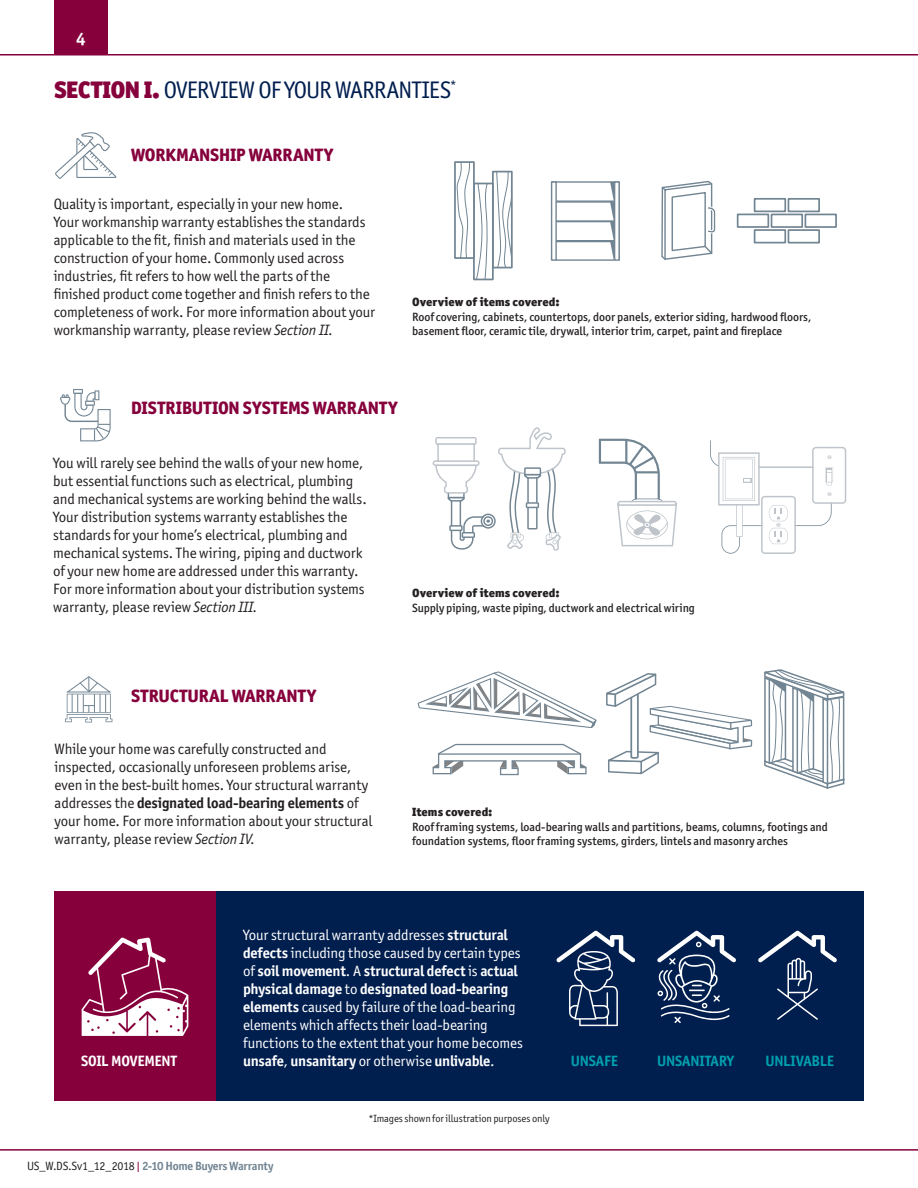
<style>
.page{position:relative;width:918px;height:1188px;background:#fff}
.page>*{position:absolute;margin:0;border:0;box-sizing:border-box;transform-origin:0 0}
.t1{font:24px "Officina Sans ITC Std";letter-spacing:-.035em;color:#001e4e}
.t2{font:800 18px "Officina Sans ITC Std";letter-spacing:-.01em;color:#86013c}
.t3{font:700 18px "Officina Sans ITC Std";color:#fff}
.t4{font:15px/18px "Officina Sans ITC Std";letter-spacing:-.005em;color:#231f20}
.t5{font:15px/18px "Officina Sans ITC Std";letter-spacing:-.005em;color:#fff}
.t6{font:700 15px "Officina Sans ITC Std";letter-spacing:-.015em;color:#fff}
.t7{font:700 15px "Officina Sans ITC Std";letter-spacing:-.01em;color:#00a0af}
.t8{font:500 12px/14.4px "Officina Sans ITC Std";color:#231f20}
.t9{font:900 12px "Officina Sans ITC Std";color:#231f20}
.t10{font:700 12px "Officina Sans ITC Std";letter-spacing:-.025em;color:#728593}
.t11{font:10.5px "Officina Sans ITC Std";letter-spacing:-.01em;color:#231f20}
.s1{font-weight:900;color:#86013c}
.s2{font-style:italic}
.s3{font-weight:700}
.s4{font-weight:400}
.s5{font-weight:400;color:#231f20}
.s6{font-weight:400;color:#86013c}
</style>
<div class="page">
<hr style="left:0;top:1149px;width:918px;height:2px;background:#86013c">
<hr style="left:0;top:54px;width:918px;height:2px;background:#86013c">
<div style="left:54px;top:0;width:54px;height:54px;background:#86013c"></div>
<div style="left:54px;top:891px;width:810px;height:210px;background:#001e4e"></div>
<div style="left:54px;top:891px;width:162px;height:210px;background:#86013c"></div>
<svg style="left:81px;top:937px;width:107px;height:99px"></svg>
<svg style="left:556px;top:931px;width:79px;height:95px"></svg>
<svg style="left:758px;top:931px;width:79px;height:89px"></svg>
<svg style="left:657px;top:931px;width:79px;height:92px"></svg>
<svg style="left:661px;top:180px;width:55px;height:80px"></svg>
<div style="left:551px;top:181px;width:69px;height:21px;border:1px solid #728593"></div>
<div style="left:551px;top:201px;width:69px;height:21px;border:1px solid #728593"></div>
<div style="left:551px;top:221px;width:69px;height:20px;border:1px solid #728593"></div>
<div style="left:551px;top:241px;width:69px;height:20px;border:1px solid #728593"></div>
<hr style="left:615px;top:182px;width:4px;height:78px;background:#fff">
<div style="left:614px;top:181px;width:6px;height:80px;border:1px solid #728593"></div>
<hr style="left:552px;top:182px;width:4px;height:78px;background:#fff">
<div style="left:551px;top:181px;width:6px;height:80px;border:1px solid #728593"></div>
<svg style="left:610px;top:182px;width:5px;height:79px"></svg>
<div style="left:737px;top:214px;width:32px;height:14px;border:2px solid #728593"></div>
<div style="left:771px;top:214px;width:32px;height:14px;border:2px solid #728593"></div>
<div style="left:754px;top:198px;width:32px;height:14px;border:2px solid #728593"></div>
<div style="left:788px;top:198px;width:32px;height:14px;border:2px solid #728593"></div>
<div style="left:754px;top:229px;width:32px;height:14px;border:2px solid #728593"></div>
<div style="left:788px;top:229px;width:32px;height:15px;border:2px solid #728593"></div>
<div style="left:805px;top:214px;width:32px;height:14px;border:2px solid #728593"></div>
<div style="left:492px;top:171px;width:21px;height:97px;border:2px solid #728593"></div>
<div style="left:473px;top:183px;width:21px;height:97px;border:2px solid #728593"></div>
<div style="left:454px;top:161px;width:21px;height:98px;border:2px solid #728593"></div>
<svg style="left:456px;top:161px;width:33px;height:120px"></svg>
<svg style="left:496px;top:170px;width:17px;height:99px"></svg>
<svg style="left:55px;top:132px;width:62px;height:47px"></svg>
<svg style="left:599px;top:439px;width:78px;height:107px"></svg>
<svg style="left:433px;top:427px;width:133px;height:124px"></svg>
<svg style="left:710px;top:440px;width:136px;height:114px"></svg>
<svg style="left:60px;top:389px;width:51px;height:52px"></svg>
<svg style="left:432px;top:743px;width:155px;height:33px"></svg>
<svg style="left:418px;top:671px;width:179px;height:57px"></svg>
<svg style="left:606px;top:673px;width:146px;height:102px"></svg>
<svg style="left:764px;top:669px;width:81px;height:120px"></svg>
<svg style="left:65px;top:676px;width:47px;height:46px"></svg>
<p class="t3" style="left:76px;top:28px;width:11px">4</p>
<p class="t1" style="left:54px;top:76px;width:404px"><span class="s1">SECTION I.</span> OVERVIEW OF YOUR WARRANTIES<sup>*</sup></p>
<p class="t2" style="left:131px;top:144px;width:204px">WORKMANSHIP WARRANTY</p>
<p class="t4" style="left:54px;top:195px;width:323px">Quality is important, especially in your new home.<br>Your workmanship warranty establishes the standards applicable to the fit, finish and materials used in the construction of your home. Commonly used across industries, fit refers to how well the parts of the finished product come together and finish refers to the completeness of work. For more information about your workmanship warranty, please review <span class="s2">Section II.</span></p>
<p class="t9" style="left:412px;top:294px;width:149px">Overview of items covered:</p>
<p class="t8" style="left:412px;top:309px;width:401px">Roof covering, cabinets, countertops, door panels, exterior siding, hardwood floors, basement floor, ceramic tile, drywall, interior trim, carpet, paint and fireplace</p>
<p class="t2" style="left:131px;top:397px;width:268px">DISTRIBUTION SYSTEMS WARRANTY</p>
<p class="t4" style="left:53px;top:454px;width:315px">You will rarely see behind the walls of your new home, but essential functions such as electrical, plumbing and mechanical systems are working behind the walls.<br>Your distribution systems warranty establishes the standards for your home’s electrical, plumbing and mechanical systems. The wiring, piping and ductwork of your new home are addressed under this warranty.<br>For more information about your distribution systems warranty, please review <span class="s2">Section III.</span></p>
<p class="t9" style="left:412px;top:585px;width:149px">Overview of items covered:</p>
<p class="t8" style="left:412px;top:600px;width:284px">Supply piping, waste piping, ductwork and electrical wiring</p>
<p class="t2" style="left:131px;top:684px;width:187px">STRUCTURAL WARRANTY</p>
<p class="t4" style="left:55px;top:740px;width:319px">While your home was carefully constructed and inspected, occasionally unforeseen problems arise, even in the best-built homes. Your structural warranty addresses the <span class="s3">designated load-bearing elements</span> of your home. For more information about your structural warranty, please review <span class="s2">Section IV.</span></p>
<p class="t9" style="left:412px;top:804px;width:82px">Items covered:</p>
<p class="t8" style="left:412px;top:819px;width:417px">Roof framing systems, load-bearing walls and partitions, beams, columns, footings and foundation systems, floor framing systems, girders, lintels and masonry arches</p>
<p class="t5" style="left:243px;top:926px;width:281px">Your structural warranty addresses <span class="s3">structural defects</span> including those caused by certain types of <span class="s3">soil movement</span>. A <span class="s3">structural defect</span> is <span class="s3">actual physical damage</span> to <span class="s3">designated load-bearing elements</span> caused by failure of the load-bearing elements which affects their load-bearing functions to the extent that your home becomes</p>
<p class="t6" style="left:81px;top:1052px;width:98px">SOIL MOVEMENT</p>
<p class="t6" style="left:243px;top:1052px;width:253px">unsafe<span class="s4">,</span> unsanitary <span class="s4">or otherwise</span> unlivable<span class="s4">.</span></p>
<p class="t7" style="left:571px;top:1052px;width:49px">UNSAFE</p>
<p class="t7" style="left:657px;top:1052px;width:79px">UNSANITARY</p>
<p class="t7" style="left:766px;top:1052px;width:70px">UNLIVABLE</p>
<p class="t10" style="left:27px;top:1159px;width:248px"><span class="s5">US_W.DS.Sv1_12_2018</span> <span class="s6">|</span> 2-10 Home Buyers Warranty</p>
<p class="t11" style="left:368px;top:1112px;width:183px">*Images shown for illustration purposes only</p>
</div>
